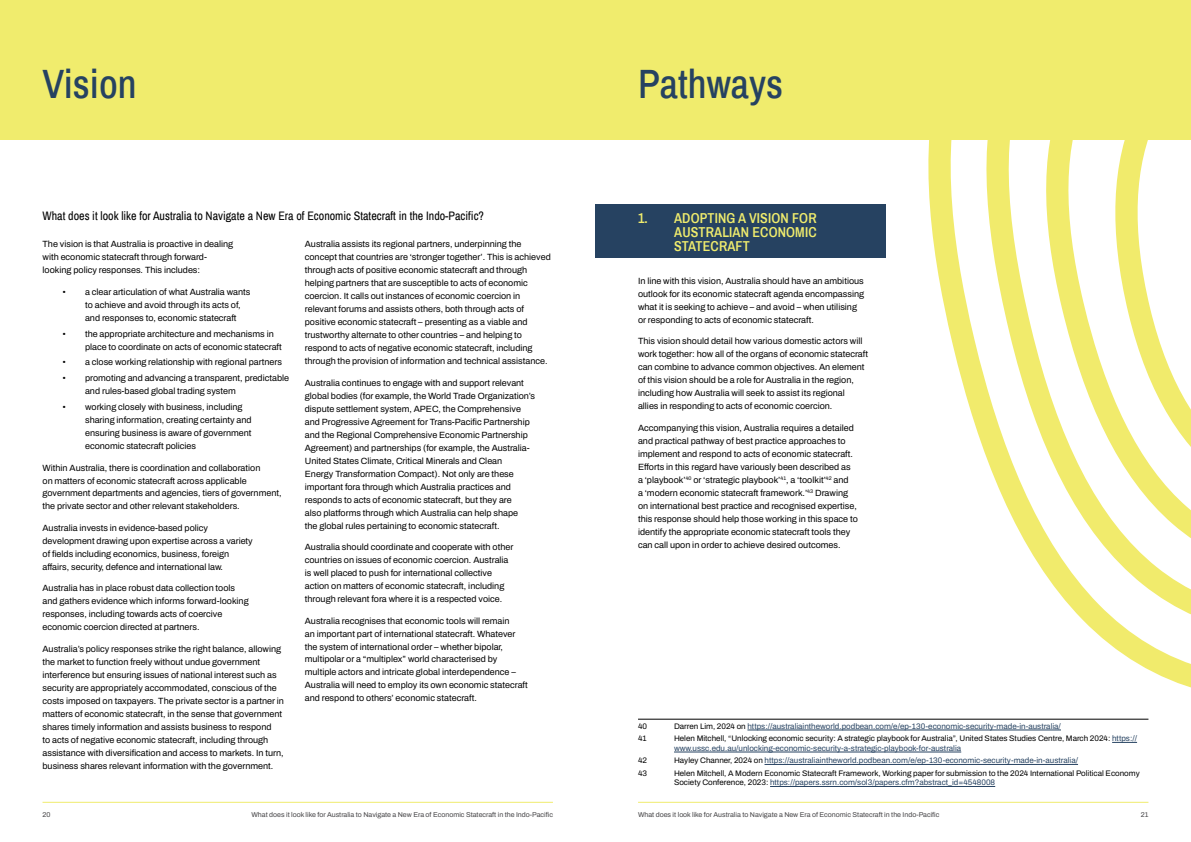
<style>
.page{position:relative;width:1191px;height:842px;background:#fff}
.page>*{position:absolute;margin:0;border:0;box-sizing:border-box;transform-origin:0 0}
.t1{font:500 40px "Archivo Narrow";color:#264261}
.t2{font:600 14px/14px "Archivo Narrow";letter-spacing:.01em;color:#f0ec6d;text-align:justify}
.t3{font:12px "Archivo Narrow";color:#000}
.t4{font:600 9px/13px "Archivo";color:#000}
.t5{font:600 8px/9.6px "Archivo";color:#000}
.t6{font:600 8px "Archivo";color:#264261}
.t7{font:600 7px "Archivo";color:#464547}
.s1{color:#000}
.s2{color:#264261}
</style>
<div class="page">
<svg style="left:748px;top:139px;width:401px;height:664px"></svg>
<svg style="left:916px;top:139px;width:275px;height:580px"></svg>
<div style="left:595px;top:204px;width:291px;height:53px;background:#264261"></div>
<div style="left:0;top:0;width:1191px;height:139px;background:#f0ec6d"></div>
<hr style="left:43px;top:802px;width:510px;height:1px;background:#f0ec6d">
<hr style="left:638px;top:802px;width:510px;height:1px;background:#f0ec6d">
<hr style="left:638px;top:719px;width:510px;height:1px;background:#000">
<hr style="left:747px;top:730px;width:314px;height:1px;background:#264261">
<svg style="left:1112px;top:742px;width:25px;height:1px"></svg>
<hr style="left:674px;top:752px;width:287px;height:1px;background:#264261">
<hr style="left:764px;top:764px;width:314px;height:1px;background:#264261">
<hr style="left:770px;top:786px;width:225px;height:1px;background:#264261">
<h1 class="t1" style="left:43px;top:56px;width:96px">Vision</h1>
<h1 class="t1" style="left:638px;top:56px;width:147px">Pathways</h1>
<h3 class="t3" style="left:43px;top:207px;width:443px">What does it look like for Australia to Navigate a New Era of Economic Statecraft in the Indo-Pacific?</h3>
<p class="t4" style="left:43px;top:238px;width:192px">The vision is that Australia is proactive in dealing with economic statecraft through forward&shy;looking policy responses. This includes:</p>
<p class="t4" style="left:85px;top:285px;width:167px;text-indent:-23px">• a clear articulation of what Australia wants to achieve and avoid through its acts of, and responses to, economic statecraft</p>
<p class="t4" style="left:85px;top:327px;width:198px;text-indent:-23px">• the appropriate architecture and mechanisms in place to coordinate on acts of economic statecraft</p>
<p class="t4" style="left:62px;top:356px;width:221px">• a close working relationship with regional partners</p>
<p class="t4" style="left:85px;top:372px;width:205px;text-indent:-23px">• promoting and advancing a transparent, predictable and rules-based global trading system</p>
<p class="t4" style="left:85px;top:400px;width:168px;text-indent:-23px">• working closely with business, including sharing information, creating certainty and ensuring business is aware of government economic statecraft policies</p>
<p class="t4" style="left:43px;top:461px;width:240px">Within Australia, there is coordination and collaboration<br>on matters of economic statecraft across applicable government departments and agencies, tiers of government, the private sector and other relevant stakeholders.</p>
<p class="t4" style="left:43px;top:521px;width:212px">Australia invests in evidence-based policy development drawing upon expertise across a variety of fields including economics, business, foreign affairs, security, defence and international law.</p>
<p class="t4" style="left:43px;top:582px;width:208px">Australia has in place robust data collection tools and gathers evidence which informs forward-looking responses, including towards acts of coercive economic coercion directed at partners.</p>
<p class="t4" style="left:43px;top:642px;width:243px">Australia’s policy responses strike the right balance, allowing the market to function freely without undue government interference but ensuring issues of national interest such as security are appropriately accommodated, conscious of the costs imposed on taxpayers. The private sector is a partner in matters of economic statecraft, in the sense that government shares timely information and assists business to respond<br>to acts of negative economic statecraft, including through assistance with diversification and access to markets. In turn, business shares relevant information with the government.</p>
<p class="t4" style="left:305px;top:237px;width:247px">Australia assists its regional partners, underpinning the concept that countries are ‘stronger together’. This is achieved through acts of positive economic statecraft and through helping partners that are susceptible to acts of economic coercion. It calls out instances of economic coercion in relevant forums and assists others, both through acts of positive economic statecraft – presenting as a viable and trustworthy alternate to other countries – and helping to respond to acts of negative economic statecraft, including through the provision of information and technical assistance.</p>
<p class="t4" style="left:305px;top:376px;width:232px">Australia continues to engage with and support relevant global bodies (for example, the World Trade Organization’s dispute settlement system, APEC, the Comprehensive and Progressive Agreement for Trans-Pacific Partnership and the Regional Comprehensive Economic Partnership Agreement) and partnerships (for example, the Australia-United States Climate, Critical Minerals and Clean<br>Energy Transformation Compact). Not only are these important fora through which Australia practices and responds to acts of economic statecraft, but they are<br>also platforms through which Australia can help shape<br>the global rules pertaining to economic statecraft.</p>
<p class="t4" style="left:305px;top:540px;width:210px">Australia should coordinate and cooperate with other countries on issues of economic coercion. Australia is well placed to push for international collective action on matters of economic statecraft, including through relevant fora where it is a respected voice.</p>
<p class="t4" style="left:305px;top:614px;width:224px">Australia recognises that economic tools will remain<br>an important part of international statecraft. Whatever the system of international order – whether bipolar, multipolar or a “multiplex” world characterised by multiple actors and intricate global interdependence – Australia will need to employ its own economic statecraft and respond to others’ economic statecraft.</p>
<h2 class="t2" style="left:674px;top:210px;width:144px;text-indent:-36px">1. ADOPTING A VISION FOR AUSTRALIAN ECONOMIC STATECRAFT</h2>
<p class="t4" style="left:638px;top:274px;width:227px">In line with this vision, Australia should have an ambitious outlook for its economic statecraft agenda encompassing what it is seeking to achieve – and avoid – when utilising or responding to acts of economic statecraft.</p>
<p class="t4" style="left:638px;top:334px;width:231px">This vision should detail how various domestic actors will work together: how all of the organs of economic statecraft can combine to advance common objectives. An element of this vision should be a role for Australia in the region, including how Australia will seek to assist its regional<br>allies in responding to acts of economic coercion.</p>
<p class="t4" style="left:638px;top:421px;width:221px">Accompanying this vision, Australia requires a detailed and practical pathway of best practice approaches to implement and respond to acts of economic statecraft.<br>Efforts in this regard have variously been described as<br>a ‘playbook’<sup>40</sup> or ‘strategic playbook’<sup>41</sup>, a ‘toolkit’<sup>42</sup> and<br>a ‘modern economic statecraft framework.’<sup>43</sup> Drawing on international best practice and recognised expertise, this response should help those working in this space to identify the appropriate economic statecraft tools they can call upon in order to achieve desired outcomes.</p>
<p class="t5" style="left:638px;top:721px;width:11px">40</p>
<p class="t6" style="left:674px;top:720px;width:388px"><span class="s1">Darren Lim, 2024 on</span> https://australiaintheworld.podbean.com/e/ep-130-economic-security-made-in-australia/</p>
<p class="t5" style="left:638px;top:734px;width:10px">41</p>
<p class="t5" style="left:674px;top:734px;width:464px">Helen Mitchell, “Unlocking economic security: A strategic playbook for Australia”, United States Studies Centre, March 2024: <span class="s2">https:// www.ussc.edu.au/unlocking-economic-security-a-strategic-playbook-for-australia</span></p>
<p class="t5" style="left:638px;top:756px;width:10px">42</p>
<p class="t6" style="left:674px;top:754px;width:405px"><span class="s1">Hayley Channer, 2024 on</span> https://australiaintheworld.podbean.com/e/ep-130-economic-security-made-in-australia/</p>
<p class="t5" style="left:638px;top:768px;width:11px">43</p>
<p class="t5" style="left:674px;top:768px;width:467px">Helen Mitchell, A Modern Economic Statecraft Framework, Working paper for submission to the 2024 International Political Economy<br>Society Conference, 2023: <span class="s2">https://papers.ssrn.com/sol3/papers.cfm?abstract_id=4548008</span></p>
<p class="t7" style="left:43px;top:809px;width:9px">20</p>
<p class="t7" style="left:251px;top:809px;width:303px">What does it look like for Australia to Navigate a New Era of Economic Statecraft in the Indo-Pacific</p>
<p class="t7" style="left:638px;top:809px;width:303px">What does it look like for Australia to Navigate a New Era of Economic Statecraft in the Indo-Pacific</p>
<p class="t7" style="left:1140px;top:809px;width:9px">21</p>
</div>
